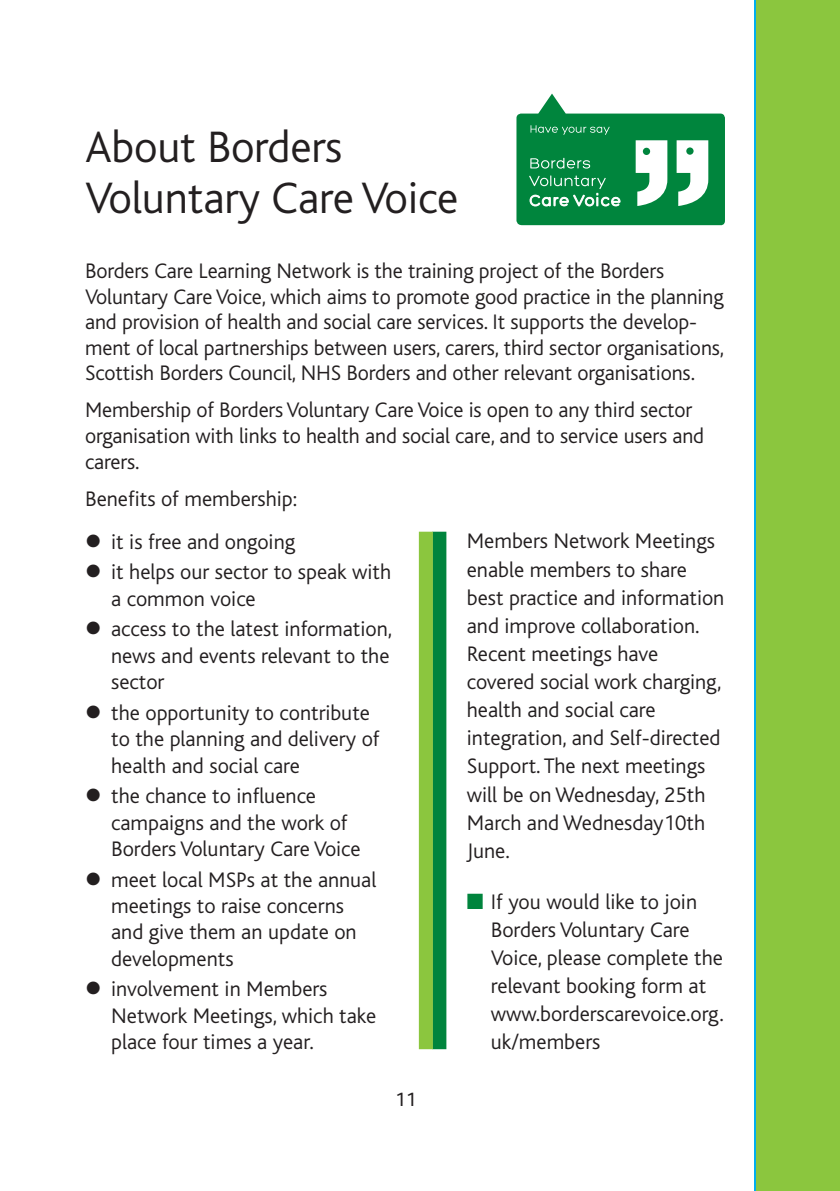
<style>
.page{position:relative;width:840px;height:1191px;background:#fff}
.page>*{position:absolute;margin:0;border:0;box-sizing:border-box;transform-origin:0 0}
.t1{font:300 46px/50.6px "Bliss";letter-spacing:-.005em;color:#231f20}
.t2{font:300 22px/28.2px "Bliss";color:#231f20}
.t3{font:20px "Bliss";color:#231f20}
.s1{color:#00843d}
</style>
<div class="page">
<div style="left:755px;top:0;width:84px;height:1191px;background:#8bc63e"></div>
<svg style="left:516px;top:94px;width:208px;height:131px"></svg>
<div style="left:432px;top:531px;width:14px;height:518px;background:#00843d"></div>
<div style="left:418px;top:531px;width:14px;height:518px;background:#8bc63e"></div>
<h1 class="t1" style="left:85px;top:122px;width:374px">About Borders<br>Voluntary Care Voice</h1>
<p class="t2" style="left:85px;top:258px;width:640px;line-height:25.6px">Borders Care Learning Network is the training project of the Borders Voluntary Care Voice, which aims to promote good practice in the planning and provision of health and social care services. It supports the develop&shy;ment of local partnerships between users, carers, third sector organisations, Scottish Borders Council, NHS Borders and other relevant organisations.</p>
<p class="t2" style="left:85px;top:398px;width:620px;line-height:25.6px">Membership of Borders Voluntary Care Voice is open to any third sector organisation with links to health and social care, and to service users and carers.</p>
<p class="t2" style="left:85px;top:484px;width:213px">Benefits of membership:</p>
<p class="t2" style="left:85px;top:528px;width:211px">● it is free and ongoing</p>
<p class="t2" style="left:111px;top:559px;width:281px;line-height:26.4px;text-indent:-26px">● it helps our sector to speak with a common voice</p>
<p class="t2" style="left:111px;top:616px;width:282px;line-height:26.4px;text-indent:-26px">● access to the latest information, news and events relevant to the sector</p>
<p class="t2" style="left:111px;top:699px;width:270px;line-height:26.4px;text-indent:-26px">● the opportunity to contribute to the planning and delivery of health and social care</p>
<p class="t2" style="left:111px;top:783px;width:251px;line-height:26.4px;text-indent:-26px">● the chance to influence campaigns and the work of<br>Borders Voluntary Care Voice</p>
<p class="t2" style="left:111px;top:866px;width:266px;line-height:26.4px;text-indent:-26px">● meet local MSPs at the annual meetings to raise concerns and give them an update on developments</p>
<p class="t2" style="left:111px;top:976px;width:266px;line-height:26.4px;text-indent:-26px">● involvement in Members<br>Network Meetings, which take place four times a year.</p>
<p class="t2" style="left:466px;top:527px;width:259px">Members Network Meetings enable members to share best practice and information and improve collaboration.<br>Recent meetings have covered social work charging, health and social care integration, and Self-directed<br>Support. The next meetings will be on Wednesday, 25th<br>March and Wednesday10th<br>June.</p>
<p class="t2" style="left:490px;top:887px;width:234px;text-indent:-24px"><span class="s1">■</span> If you would like to join<br>Borders Voluntary Care<br>Voice, please complete the relevant booking form at www.borderscarevoice.org. uk/members</p>
<p class="t3" style="left:395px;top:1088px;width:22px">11</p>
</div>
